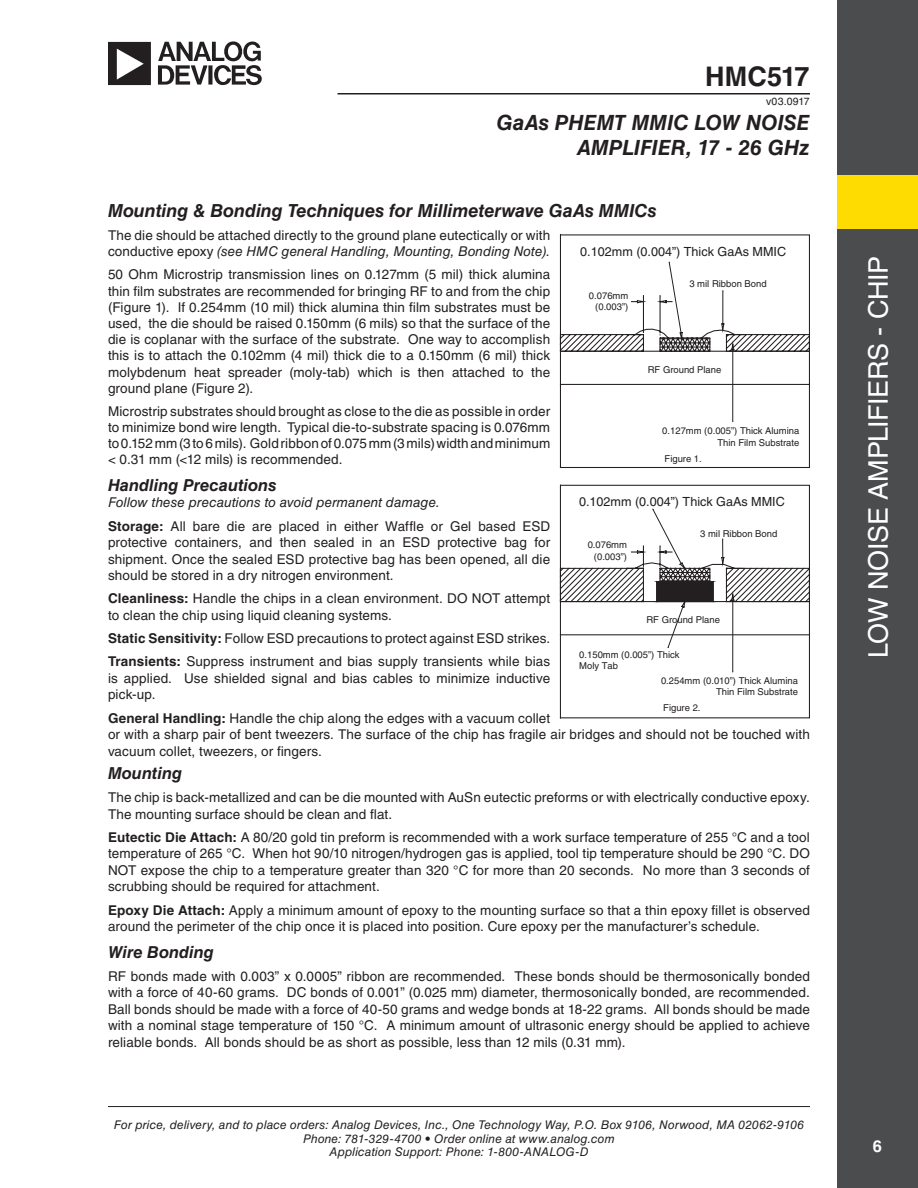
<style>
.page{position:relative;width:918px;height:1188px;background:#fff}
.page>*{position:absolute;margin:0;border:0;box-sizing:border-box;transform-origin:0 0}
.t1{font:27px "Helvetica LT Std";letter-spacing:-.015em;color:#fff}
.t2{font:700 27px "Helvetica LT Std";letter-spacing:.005em;color:#231f20}
.t3{font:italic 700 21px/25.2px "Helvetica LT Std";letter-spacing:.005em;color:#231f20;text-align:right}
.t4{font:italic 700 18px "Helvetica LT Std";letter-spacing:-.005em;color:#231f20}
.t5{font:italic 700 16.5px "Helvetica LT Std";color:#231f20}
.t6{font:700 16.5px "Helvetica LT Std";color:#fff}
.t7{font:13.5px/16.5px "Helvetica LT Std";letter-spacing:.01em;color:#231f20;text-align:justify}
.t8{font:italic 13.5px "Helvetica LT Std";letter-spacing:.005em;color:#231f20}
.t9{font:12.6px "Helvetica LT Std";color:#211e1e}
.t10{font:italic 12px/13.5px "Helvetica LT Std";letter-spacing:.01em;color:#231f20;text-align:center}
.t11{font:10.5px "Helvetica LT Std";letter-spacing:.025em;color:#231f20}
.t12{font:9.45px/11.4px "Helvetica LT Std";color:#211e1e;text-align:right}
.s1{font-style:italic}
.s2{font-weight:700}
</style>
<div class="page">
<hr style="left:108px;top:1106px;width:702px;height:1px;background:#231f20">
<hr style="left:338px;top:93px;width:472px;height:1px;background:#231f20">
<div style="left:837px;top:0;width:81px;height:1188px;background:#4b4c4d"></div>
<div style="left:837px;top:175px;width:81px;height:54px;background:#ffdc01"></div>
<svg style="left:108px;top:41px;width:154px;height:44px"></svg>
<svg style="left:560px;top:234px;width:250px;height:234px"></svg>
<svg style="left:560px;top:262px;width:250px;height:101px"></svg>
<svg style="left:560px;top:485px;width:250px;height:233px"></svg>
<hr style="left:732px;top:600px;width:1px;height:72px;background:#231f20">
<svg style="left:560px;top:508px;width:250px;height:140px"></svg>
<h1 class="t2" style="left:705px;top:60px;width:106px">HMC517</h1>
<p class="t11" style="left:766px;top:95px;width:45px">v03.0917</p>
<h2 class="t3" style="left:496px;top:109px;width:315px">GaAs PHEMT MMIC LOW NOISE<br>AMPLIFIER, 17 - 26 GHz</h2>
<p class="t4" style="left:108px;top:200px;width:550px">Mounting &amp; Bonding Techniques for Millimeterwave GaAs MMICs</p>
<p class="t7" style="left:108px;top:227px;width:444px">The die should be attached directly to the ground plane eutectically or with conductive epoxy <span class="s1">(see HMC general Handling, Mounting, Bonding Note).</span></p>
<p class="t7" style="left:108px;top:267px;width:444px">50 Ohm Microstrip transmission lines on 0.127mm (5 mil) thick alumina thin film substrates are recommended for bringing RF to and from the chip (Figure 1). If 0.254mm (10 mil) thick alumina thin film substrates must be used, the die should be raised 0.150mm (6 mils) so that the surface of the die is coplanar with the surface of the substrate. One way to accomplish this is to attach the 0.102mm (4 mil) thick die to a 0.150mm (6 mil) thick molybdenum heat spreader (moly-tab) which is then attached to the ground plane (Figure 2).</p>
<p class="t7" style="left:108px;top:403px;width:444px">Microstrip substrates should brought as close to the die as possible in order to minimize bond wire length. Typical die-to-substrate spacing is 0.076mm to 0.152 mm (3 to 6 mils). Gold ribbon of 0.075 mm (3 mils) width and minimum &lt; 0.31 mm (&lt;12 mils) is recommended.</p>
<p class="t5" style="left:108px;top:475px;width:170px">Handling Precautions</p>
<p class="t8" style="left:108px;top:495px;width:334px">Follow these precautions to avoid permanent damage.</p>
<p class="t7" style="left:108px;top:518px;width:444px"><span class="s2">Storage:</span> All bare die are placed in either Waffle or Gel based ESD protective containers, and then sealed in an ESD protective bag for shipment. Once the sealed ESD protective bag has been opened, all die should be stored in a dry nitrogen environment.</p>
<p class="t7" style="left:108px;top:590px;width:444px"><span class="s2">Cleanliness:</span> Handle the chips in a clean environment. DO NOT attempt to clean the chip using liquid cleaning systems.</p>
<p class="t7" style="left:108px;top:630px;width:444px"><span class="s2">Static Sensitivity:</span> Follow ESD precautions to protect against ESD strikes.</p>
<p class="t7" style="left:108px;top:653px;width:444px"><span class="s2">Transients:</span> Suppress instrument and bias supply transients while bias is applied. Use shielded signal and bias cables to minimize inductive pick-up.</p>
<p class="t7" style="left:108px;top:710px;width:703px;text-align:left"><span class="s2">General Handling:</span> Handle the chip along the edges with a vacuum collet<br>or with a sharp pair of bent tweezers. The surface of the chip has fragile air bridges and should not be touched with vacuum collet, tweezers, or fingers.</p>
<p class="t5" style="left:108px;top:763px;width:76px">Mounting</p>
<p class="t7" style="left:108px;top:789px;width:703px">The chip is back-metallized and can be die mounted with AuSn eutectic preforms or with electrically conductive epoxy.<br>The mounting surface should be clean and flat.</p>
<p class="t7" style="left:108px;top:829px;width:704px"><span class="s2">Eutectic Die Attach:</span> A 80/20 gold tin preform is recommended with a work surface temperature of 255 °C and a tool temperature of 265 °C. When hot 90/10 nitrogen/hydrogen gas is applied, tool tip temperature should be 290 °C. DO NOT expose the chip to a temperature greater than 320 °C for more than 20 seconds. No more than 3 seconds of scrubbing should be required for attachment.</p>
<p class="t7" style="left:108px;top:902px;width:704px"><span class="s2">Epoxy Die Attach:</span> Apply a minimum amount of epoxy to the mounting surface so that a thin epoxy fillet is observed around the perimeter of the chip once it is placed into position. Cure epoxy per the manufacturer’s schedule.</p>
<p class="t5" style="left:108px;top:942px;width:108px">Wire Bonding</p>
<p class="t7" style="left:108px;top:968px;width:704px">RF bonds made with 0.003” x 0.0005” ribbon are recommended. These bonds should be thermosonically bonded with a force of 40-60 grams. DC bonds of 0.001” (0.025 mm) diameter, thermosonically bonded, are recommended.<br>Ball bonds should be made with a force of 40-50 grams and wedge bonds at 18-22 grams. All bonds should be made with a nominal stage temperature of 150 °C. A minimum amount of ultrasonic energy should be applied to achieve reliable bonds. All bonds should be as short as possible, less than 12 mils (0.31 mm).</p>
<p class="t9" style="left:580px;top:244px;width:207px">0.102mm (0.004”) Thick GaAs MMIC</p>
<p class="t12" style="left:689px;top:278px;width:79px">3 mil Ribbon Bond</p>
<p class="t12" style="left:589px;top:290px;width:41px">0.076mm (0.003”)</p>
<p class="t12" style="left:648px;top:364px;width:75px">RF Ground Plane</p>
<p class="t12" style="left:662px;top:425px;width:139px">0.127mm (0.005”) Thick Alumina<br>Thin Film Substrate</p>
<p class="t12" style="left:665px;top:453px;width:39px">Figure 1.</p>
<p class="t9" style="left:579px;top:494px;width:207px">0.102mm (0.004”) Thick GaAs MMIC</p>
<p class="t12" style="left:700px;top:528px;width:79px">3 mil Ribbon Bond</p>
<p class="t12" style="left:588px;top:539px;width:41px">0.076mm (0.003”)</p>
<p class="t12" style="left:646px;top:614px;width:75px">RF Ground Plane</p>
<p class="t12" style="left:579px;top:649px;width:102px;text-align:left">0.150mm (0.005”) Thick<br>Moly Tab</p>
<p class="t12" style="left:661px;top:675px;width:139px">0.254mm (0.010”) Thick Alumina<br>Thin Film Substrate</p>
<p class="t12" style="left:663px;top:702px;width:39px">Figure 2.</p>
<p class="t10" style="left:114px;top:1118px;width:692px">For price, delivery, and to place orders: Analog Devices, Inc., One Technology Way, P.O. Box 9106, Norwood, MA 02062-9106<br>Phone: 781-329-4700 • Order online at www.analog.com<br>Application Support: Phone: 1-800-ANALOG-D</p>
<h1 class="t1" style="left:863px;top:658px;width:404px;rotate:-90deg">LOW NOISE AMPLIFIERS - CHIP</h1>
<p class="t6" style="left:873px;top:1136px;width:11px">6</p>
</div>
